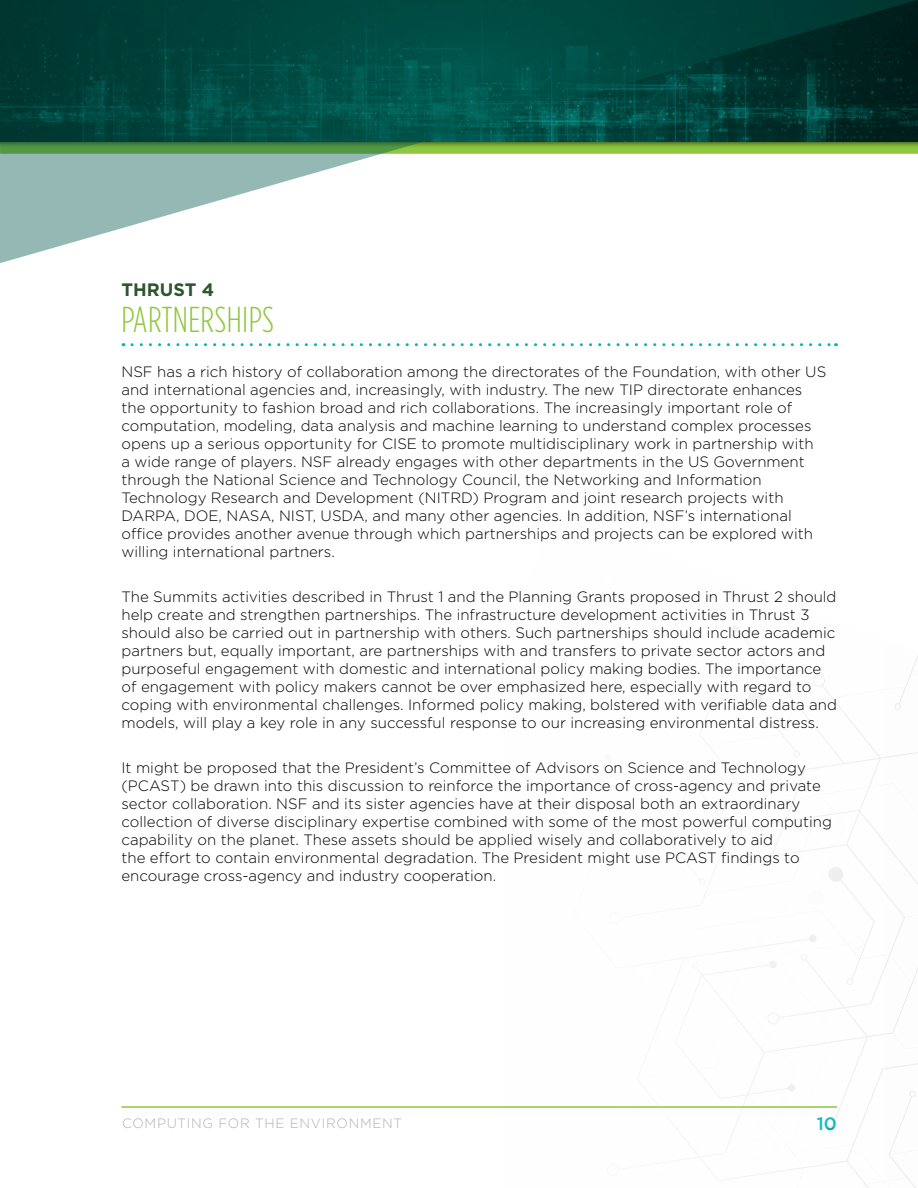
<style>
.page{position:relative;width:918px;height:1188px;background:#fff}
.page>*{position:absolute;margin:0;border:0;box-sizing:border-box;transform-origin:0 0}
.t1{font:300 36px "Gotham Condensed";letter-spacing:.01em;color:#8fc73e}
.t2{font:700 18px "Gotham";color:#2d562e}
.t3{font:500 18px "Gotham";color:#00b8b8}
.t4{font:300 15px/18px "Gotham";color:#000}
.t5{font:300 13.5px "Gotham";letter-spacing:.05em;color:#afb1b4}
</style>
<div class="page">
<svg style="left:706px;top:626px;width:212px;height:562px"></svg>
<hr style="left:122px;top:1106px;width:715px;height:2px;background:#8fc73e">
<svg style="left:0;top:0;width:918px;height:263px"></svg>
<svg style="left:132px;top:343px;width:705px;height:3px"></svg>
<p class="t2" style="left:122px;top:278px;width:94px">THRUST 4</p>
<p class="t1" style="left:122px;top:299px;width:154px">PARTNERSHIPS</p>
<p class="t4" style="left:122px;top:363px;width:706px">NSF has a rich history of collaboration among the directorates of the Foundation, with other US and international agencies and, increasingly, with industry. The new TIP directorate enhances the opportunity to fashion broad and rich collaborations. The increasingly important role of computation, modeling, data analysis and machine learning to understand complex processes opens up a serious opportunity for CISE to promote multidisciplinary work in partnership with<br>a wide range of players. NSF already engages with other departments in the US Government through the National Science and Technology Council, the Networking and Information Technology Research and Development (NITRD) Program and joint research projects with DARPA, DOE, NASA, NIST, USDA, and many other agencies. In addition, NSF’s international office provides another avenue through which partnerships and projects can be explored with willing international partners.</p>
<p class="t4" style="left:122px;top:588px;width:717px">The Summits activities described in Thrust 1 and the Planning Grants proposed in Thrust 2 should help create and strengthen partnerships. The infrastructure development activities in Thrust 3 should also be carried out in partnership with others. Such partnerships should include academic partners but, equally important, are partnerships with and transfers to private sector actors and purposeful engagement with domestic and international policy making bodies. The importance of engagement with policy makers cannot be over emphasized here, especially with regard to coping with environmental challenges. Informed policy making, bolstered with verifiable data and models, will play a key role in any successful response to our increasing environmental distress.</p>
<p class="t4" style="left:122px;top:759px;width:712px">It might be proposed that the President’s Committee of Advisors on Science and Technology (PCAST) be drawn into this discussion to reinforce the importance of cross-agency and private sector collaboration. NSF and its sister agencies have at their disposal both an extraordinary collection of diverse disciplinary expertise combined with some of the most powerful computing capability on the planet. These assets should be applied wisely and collaboratively to aid<br>the effort to contain environmental degradation. The President might use PCAST findings to encourage cross-agency and industry cooperation.</p>
<p class="t5" style="left:122px;top:1115px;width:282px">COMPUTING FOR THE ENVIRONMENT</p>
<p class="t3" style="left:817px;top:1111px;width:22px">10</p>
</div>
